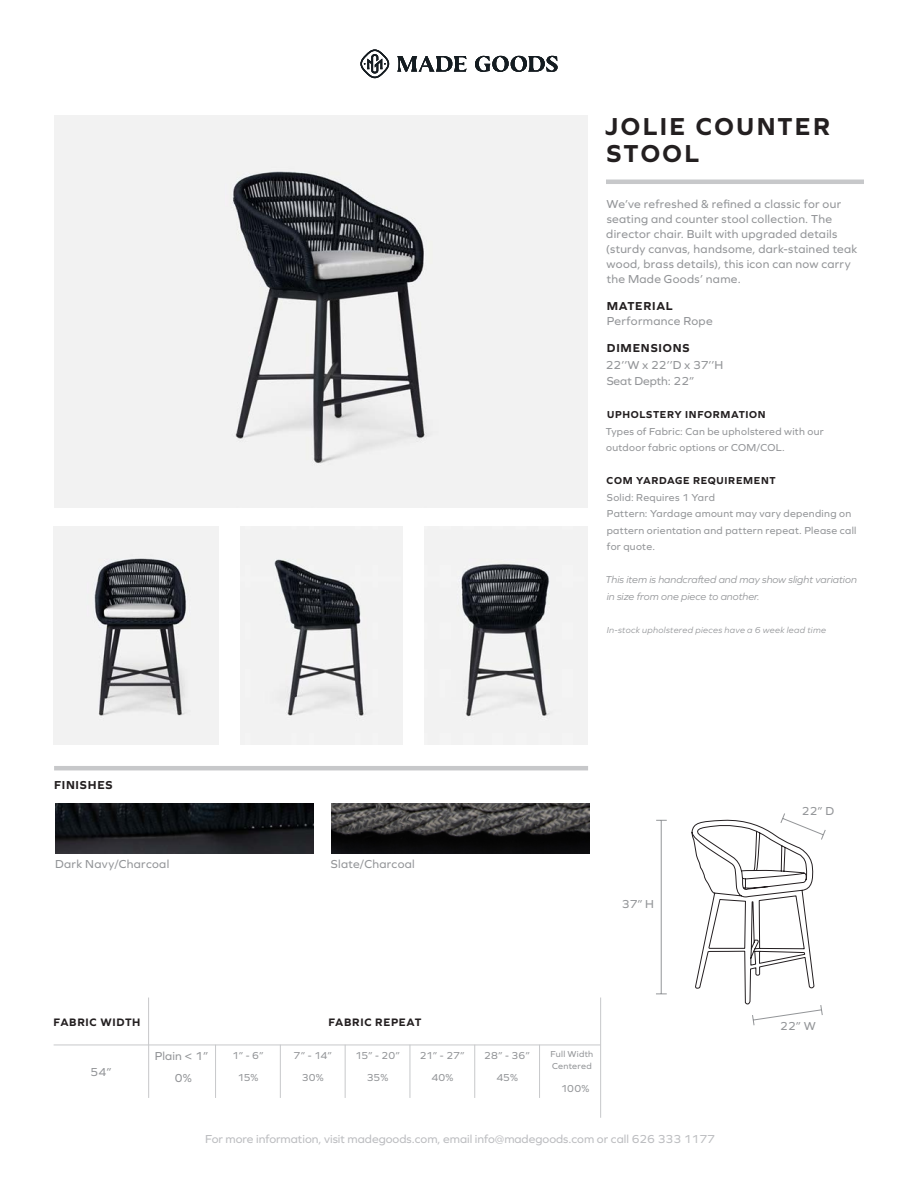
<style>
.page{position:relative;width:918px;height:1188px;background:#fff}
.page>*{position:absolute;margin:0;border:0;box-sizing:border-box;transform-origin:0 0}
.t1{font:700 25.5px/27px "Graphie";letter-spacing:.095em;color:#231f20}
.t2{font:12px/15px "Graphie";letter-spacing:.025em;color:#939598}
.t3{font:12px "Graphie";color:#bcbdc0}
.t4{font:12px/16.5px "Graphie";color:#939598}
.t5{font:700 12px "Graphie";letter-spacing:.065em;color:#231f20}
.t6{font:700 11.25px "Graphie";letter-spacing:.06em;color:#231f20}
.t7{font:10.5px/22.5px "Graphie";letter-spacing:.025em;color:#939598;text-align:center}
.t8{font:italic 10.5px/16.5px "Graphie";color:#939598}
.t9{font:700 10.5px "Graphie";letter-spacing:.065em;color:#231f20}
.t10{font:italic 9px "Graphie";letter-spacing:.035em;color:#939598}
.t11{font:9px/12px "Graphie";letter-spacing:.03em;color:#939598}
</style>
<div class="page">
<svg style="left:397px;top:56px;width:161px;height:16px"></svg>
<svg style="left:360px;top:50px;width:29px;height:28px"></svg>
<hr style="left:54px;top:766px;width:534px;height:4px;background:#c7c8ca">
<hr style="left:661px;top:820px;width:1px;height:174px;background:#939598">
<hr style="left:606px;top:180px;width:258px;height:4px;background:#c7c8ca">
<img style="left:54px;top:526px;width:165px;height:219px">
<img style="left:241px;top:526px;width:162px;height:219px">
<img style="left:424px;top:526px;width:164px;height:219px">
<svg style="left:691px;top:813px;width:135px;height:213px"></svg>
<img style="left:55px;top:804px;width:259px;height:50px">
<img style="left:331px;top:804px;width:258px;height:50px">
<img style="left:54px;top:116px;width:533px;height:391px">
<hr style="left:148px;top:1045px;width:1px;height:53px;background:#c7c8ca">
<hr style="left:215px;top:1045px;width:1px;height:53px;background:#c7c8ca">
<hr style="left:280px;top:1045px;width:1px;height:53px;background:#c7c8ca">
<hr style="left:345px;top:1045px;width:1px;height:53px;background:#c7c8ca">
<hr style="left:410px;top:1045px;width:1px;height:53px;background:#c7c8ca">
<hr style="left:474px;top:1045px;width:1px;height:53px;background:#c7c8ca">
<hr style="left:539px;top:1045px;width:1px;height:53px;background:#c7c8ca">
<hr style="left:148px;top:998px;width:1px;height:47px;background:#c7c8ca">
<hr style="left:54px;top:1045px;width:547px;height:1px;background:#c7c8ca">
<hr style="left:600px;top:998px;width:1px;height:120px;background:#c7c8ca">
<h1 class="t1" style="left:605px;top:112px;width:226px">JOLIE COUNTER<br>STOOL</h1>
<p class="t2" style="left:606px;top:196px;width:253px">We’ve refreshed &amp; refined a classic for our seating and counter stool collection. The director chair. Built with upgraded details (sturdy canvas, handsome, dark-stained teak wood, brass details), this icon can now carry the Made Goods’ name.</p>
<p class="t5" style="left:607px;top:299px;width:67px">MATERIAL</p>
<p class="t2" style="left:607px;top:313px;width:107px">Performance Rope</p>
<p class="t5" style="left:607px;top:341px;width:84px">DIMENSIONS</p>
<p class="t4" style="left:606px;top:356px;width:119px">22’’W x 22’’D x 37’’H<br>Seat Depth: 22”</p>
<p class="t9" style="left:607px;top:408px;width:160px">UPHOLSTERY INFORMATION</p>
<p class="t7" style="left:606px;top:423px;width:219px;line-height:16.5px;text-align:left">Types of Fabric: Can be upholstered with our outdoor fabric options or COM/COL.</p>
<p class="t9" style="left:607px;top:474px;width:171px">COM YARDAGE REQUIREMENT</p>
<p class="t7" style="left:607px;top:489px;width:251px;line-height:16.5px;text-align:left">Solid: Requires 1 Yard<br>Pattern: Yardage amount may vary depending on pattern orientation and pattern repeat. Please call for quote.</p>
<p class="t8" style="left:606px;top:571px;width:253px">This item is handcrafted and may show slight variation in size from one piece to another.</p>
<p class="t10" style="left:607px;top:624px;width:221px">In-stock upholstered pieces have a 6 week lead time</p>
<p class="t5" style="left:54px;top:778px;width:60px">FINISHES</p>
<p class="t2" style="left:55px;top:856px;width:116px">Dark Navy/Charcoal</p>
<p class="t2" style="left:331px;top:856px;width:86px">Slate/Charcoal</p>
<p class="t2" style="left:622px;top:896px;width:34px">37” H</p>
<p class="t6" style="left:54px;top:1016px;width:88px">FABRIC WIDTH</p>
<p class="t6" style="left:328px;top:1016px;width:95px">FABRIC REPEAT</p>
<p class="t2" style="left:91px;top:1064px;width:23px">54”</p>
<p class="t2" style="left:155px;top:1044px;width:55px;line-height:22.5px;text-align:center">Plain &lt; 1”<br>0%</p>
<p class="t7" style="left:232px;top:1044px;width:33px">1” - 6”<br>15%</p>
<p class="t7" style="left:294px;top:1044px;width:40px">7” - 14”<br>30%</p>
<p class="t7" style="left:355px;top:1044px;width:46px">15” - 20”<br>35%</p>
<p class="t7" style="left:420px;top:1044px;width:46px">21” - 27”<br>40%</p>
<p class="t7" style="left:484px;top:1044px;width:47px">28” - 36”<br>45%</p>
<p class="t11" style="left:551px;top:1048px;width:44px">Full Width<br>Centered</p>
<p class="t7" style="left:561px;top:1077px;width:30px">100%</p>
<p class="t2" style="left:802px;top:803px;width:34px">22” D</p>
<p class="t2" style="left:780px;top:1019px;width:37px">22” W</p>
<p class="t3" style="left:205px;top:1132px;width:511px">For more information, visit madegoods.com, email info@madegoods.com or call 626 333 1177</p>
</div>
